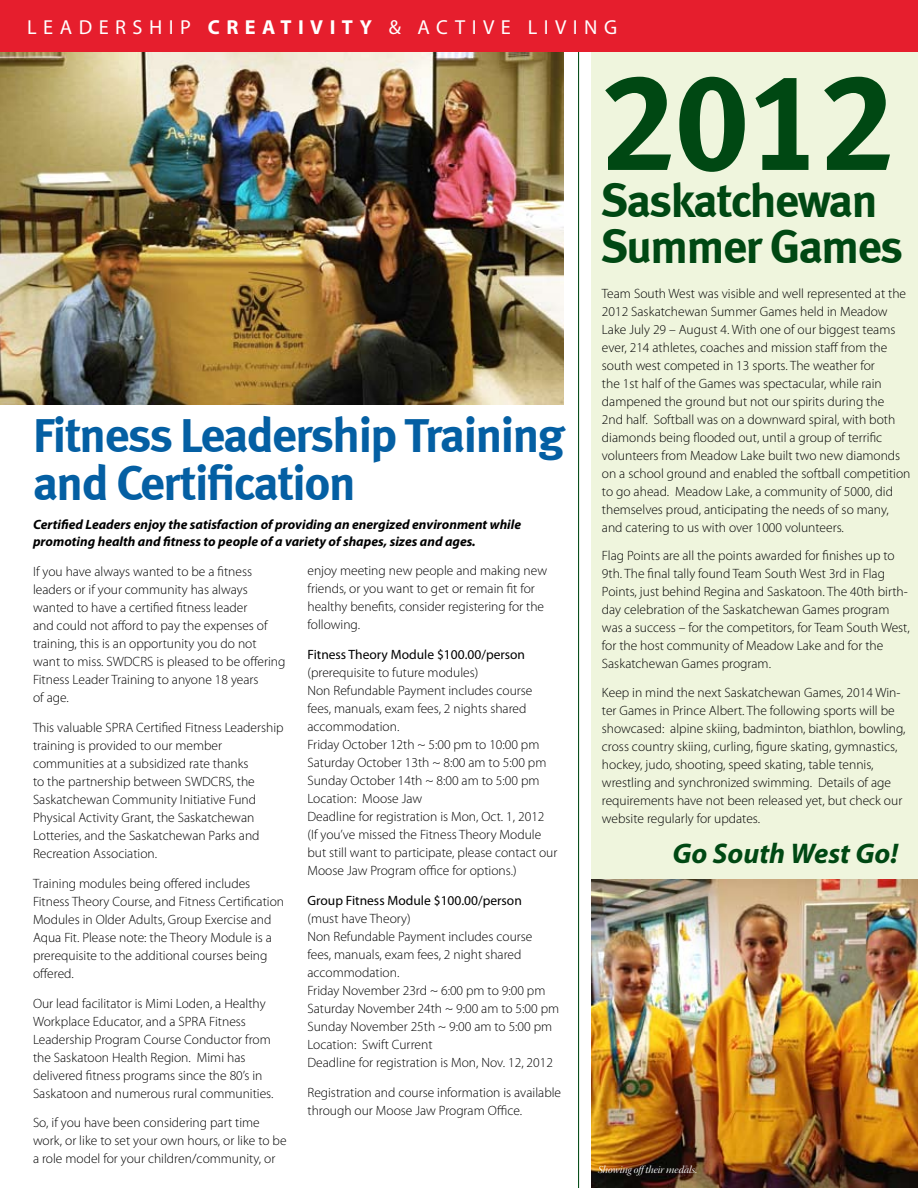
<style>
.page{position:relative;width:918px;height:1188px;background:#fff}
.page>*{position:absolute;margin:0;border:0;box-sizing:border-box;transform-origin:0 0}
.t1{font:137.7px "Meta Bold LF";color:#004813}
.t2{font:48.9px/48px "Meta Bold LF";letter-spacing:-.03em;color:#045fa3}
.t3{font:47.4px/46.5px "Meta Bold LF";letter-spacing:-.03em;color:#004813}
.t4{font:italic 700 28.5px "Myriad Pro";color:#004813}
.t5{font:20.25px "Myriad Pro";letter-spacing:.32em;color:#fff}
.t6{font:300 13.5px/18px "Myriad Pro";color:#000}
.t7{font:italic 700 13.5px/16.5px "Myriad Pro";color:#000}
.t8{font:13.5px "Myriad Pro";color:#000}
.t9{font:10.5px "Warnock Pro It Disp";color:#fff}
.s1{font-weight:700}
</style>
<div class="page">
<div style="left:591px;top:44px;width:327px;height:848px;background:#eff5dd"></div>
<img style="left:591px;top:879px;width:327px;height:309px">
<hr style="left:578px;top:48px;width:1px;height:1140px;background:#004813">
<img style="left:0;top:52px;width:564px;height:352px">
<div style="left:0;top:0;width:918px;height:52px;background:#e61e2d"></div>
<h3 class="t5" style="left:27px;top:15px;width:592px">Leadership <span class="s1">CREATIVITY</span> &amp; Active Living</h3>
<h2 class="t2" style="left:33px;top:411px;width:533px">Fitness Leadership Training and Certification</h2>
<p class="t7" style="left:33px;top:516px;width:490px">Certified Leaders enjoy the satisfaction of providing an energized environment while promoting health and fitness to people of a variety of shapes, sizes and ages.</p>
<p class="t6" style="left:33px;top:562px;width:254px">If you have always wanted to be a fitness leaders or if your community has always wanted to have a certified fitness leader<br>and could not afford to pay the expenses of training, this is an opportunity you do not want to miss. SWDCRS is pleased to be offering Fitness Leader Training to anyone 18 years<br>of age.</p>
<p class="t6" style="left:33px;top:718px;width:252px">This valuable SPRA Certified Fitness Leadership training is provided to our member communities at a subsidized rate thanks<br>to the partnership between SWDCRS, the Saskatchewan Community Initiative Fund Physical Activity Grant, the Saskatchewan Lotteries, and the Saskatchewan Parks and Recreation Association.</p>
<p class="t6" style="left:33px;top:874px;width:253px">Training modules being offered includes Fitness Theory Course, and Fitness Certification Modules in Older Adults, Group Exercise and Aqua Fit. Please note: the Theory Module is a prerequisite to the additional courses being offered.</p>
<p class="t6" style="left:33px;top:994px;width:242px">Our lead facilitator is Mimi Loden, a Healthy Workplace Educator, and a SPRA Fitness Leadership Program Course Conductor from the Saskatoon Health Region. Mimi has delivered fitness programs since the 80’s in Saskatoon and numerous rural communities.</p>
<p class="t6" style="left:33px;top:1114px;width:255px">So, if you have been considering part time work, or like to set your own hours, or like to be a role model for your children/community, or</p>
<p class="t6" style="left:307px;top:562px;width:241px">enjoy meeting new people and making new friends, or you want to get or remain fit for healthy benefits, consider registering for the following.</p>
<p class="t8" style="left:307px;top:647px;width:219px">Fitness Theory Module $100.00/person</p>
<p class="t6" style="left:307px;top:664px;width:251px">(prerequisite to future modules)<br>Non Refundable Payment includes course fees, manuals, exam fees, 2 nights shared accommodation.<br>Friday October 12th ~ 5:00 pm to 10:00 pm Saturday October 13th ~ 8:00 am to 5:00 pm Sunday October 14th ~ 8:00 am to 5:00 pm Location: Moose Jaw<br>Deadline for registration is Mon, Oct. 1, 2012 (If you’ve missed the Fitness Theory Module but still want to participate, please contact our Moose Jaw Program office for options.)</p>
<p class="t8" style="left:307px;top:893px;width:216px">Group Fitness Module $100.00/person</p>
<p class="t6" style="left:307px;top:910px;width:253px">(must have Theory)<br>Non Refundable Payment includes course fees, manuals, exam fees, 2 night shared accommodation.<br>Friday November 23rd ~ 6:00 pm to 9:00 pm Saturday November 24th ~ 9:00 am to 5:00 pm Sunday November 25th ~ 9:00 am to 5:00 pm Location: Swift Current<br>Deadline for registration is Mon, Nov. 12, 2012</p>
<p class="t6" style="left:307px;top:1084px;width:255px">Registration and course information is available through our Moose Jaw Program Office.</p>
<h1 class="t1" style="left:601px;top:40px;width:298px">2012</h1>
<h3 class="t3" style="left:601px;top:176px;width:304px">Saskatchewan<br>Summer Games</h3>
<p class="t6" style="left:602px;top:284px;width:310px">Team South West was visible and well represented at the 2012 Saskatchewan Summer Games held in Meadow Lake July 29 – August 4. With one of our biggest teams ever, 214 athletes, coaches and mission staff from the south west competed in 13 sports. The weather for<br>the 1st half of the Games was spectacular, while rain dampened the ground but not our spirits during the<br>2nd half. Softball was on a downward spiral, with both diamonds being flooded out, until a group of terrific volunteers from Meadow Lake built two new diamonds on a school ground and enabled the softball competition to go ahead. Meadow Lake, a community of 5000, did themselves proud, anticipating the needs of so many, and catering to us with over 1000 volunteers.</p>
<p class="t6" style="left:602px;top:547px;width:309px">Flag Points are all the points awarded for finishes up to 9th. The final tally found Team South West 3rd in Flag Points, just behind Regina and Saskatoon. The 40th birth&shy;day celebration of the Saskatchewan Games program was a success – for the competitors, for Team South West, for the host community of Meadow Lake and for the Saskatchewan Games program.</p>
<p class="t6" style="left:602px;top:683px;width:305px">Keep in mind the next Saskatchewan Games, 2014 Win&shy;ter Games in Prince Albert. The following sports will be showcased: alpine skiing, badminton, biathlon, bowling, cross country skiing, curling, figure skating, gymnastics, hockey, judo, shooting, speed skating, table tennis, wrestling and synchronized swimming. Details of age requirements have not been released yet, but check our website regularly for updates.</p>
<h3 class="t4" style="left:672px;top:835px;width:227px">Go South West Go!</h3>
<p class="t9" style="left:598px;top:1164px;width:101px">Showing offtheir medals.</p>
</div>
